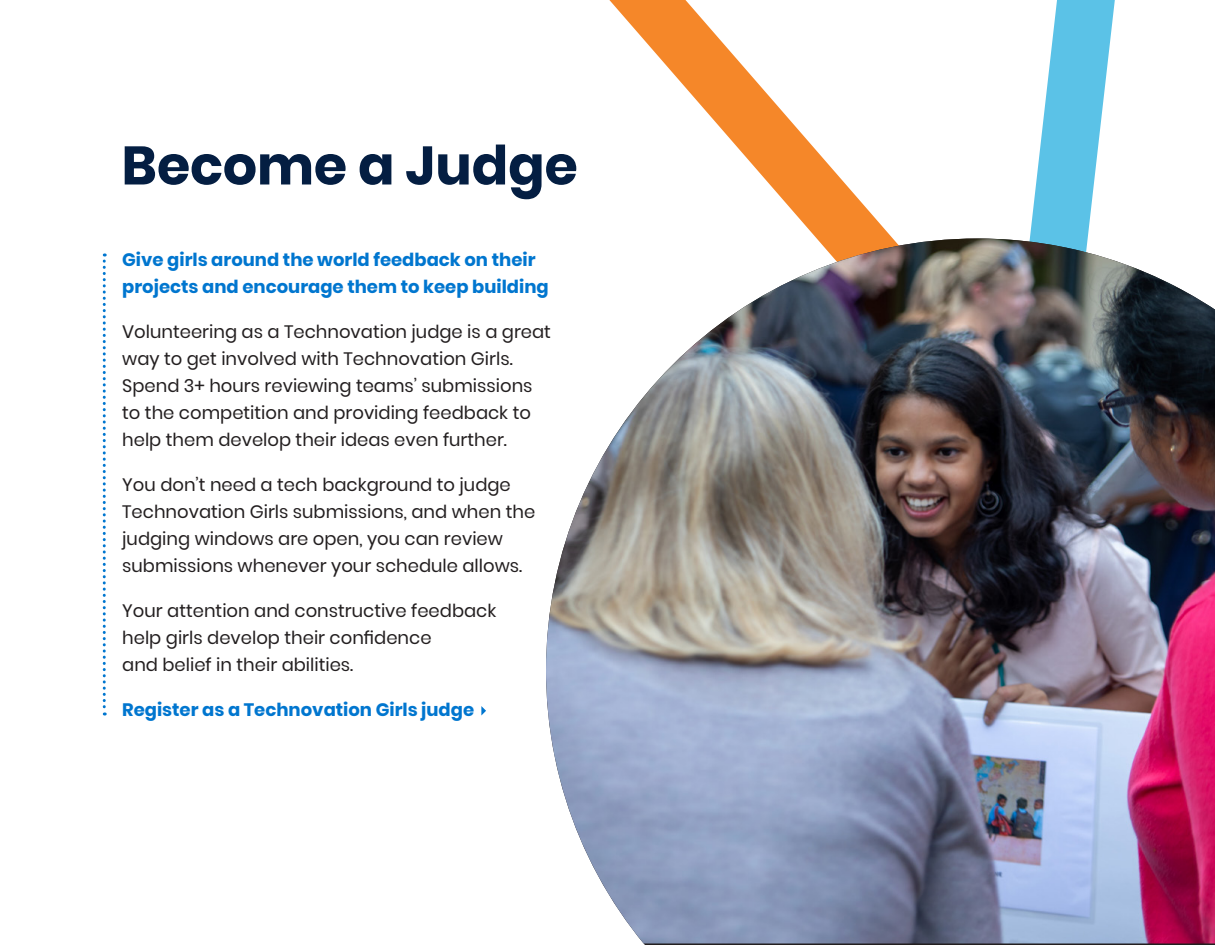
<style>
.page{position:relative;width:1215px;height:945px;background:#fff}
.page>*{position:absolute;margin:0;border:0;box-sizing:border-box;transform-origin:0 0}
.t1{font:700 54px "Poppins";letter-spacing:-.005em;color:#041e42}
.t2{font:18px/27px "Poppins";color:#231f20}
.t3{font:700 18px/27px "Poppins";color:#0076cf}
</style>
<div class="page">
<svg style="left:609px;top:0;width:506px;height:238px"></svg>
<svg style="left:103px;top:253px;width:3px;height:462px"></svg>
<svg style="left:481px;top:706px;width:5px;height:9px"></svg>
<img style="left:546px;top:238px;width:669px;height:706px">
<h1 class="t1" style="left:122px;top:134px;width:458px">Become a Judge</h1>
<p class="t3" style="left:122px;top:246px;width:428px">Give girls around the world feedback on their projects and encourage them to keep building</p>
<p class="t2" style="left:122px;top:318px;width:430px">Volunteering as a Technovation judge is a great way to get involved with Technovation Girls.<br>Spend 3+ hours reviewing teams’ submissions to the competition and providing feedback to help them develop their ideas even further.</p>
<p class="t2" style="left:122px;top:471px;width:414px">You don’t need a tech background to judge Technovation Girls submissions, and when the judging windows are open, you can review submissions whenever your schedule allows.</p>
<p class="t2" style="left:122px;top:597px;width:376px">Your attention and constructive feedback help girls develop their confidence<br>and belief in their abilities.</p>
<p class="t3" style="left:122px;top:696px;width:353px">Register as a Technovation Girls judge</p>
</div>
